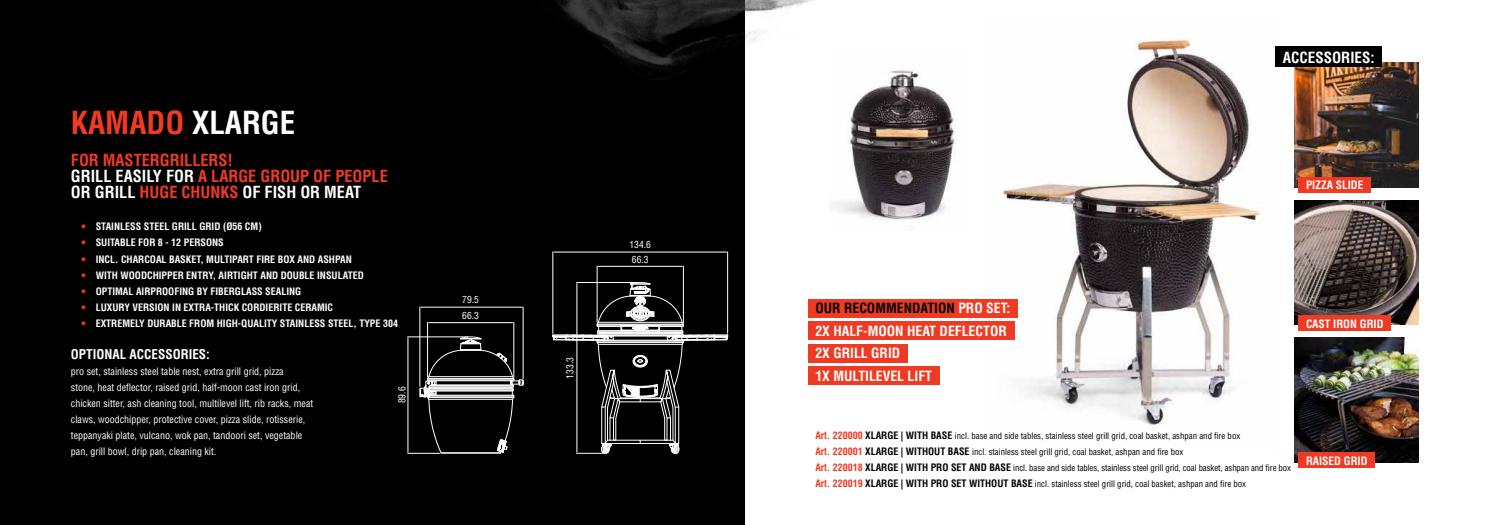
<style>
.page{position:relative;width:1489px;height:525px;background:#fff}
.page>*{position:absolute;margin:0;border:0;box-sizing:border-box;transform-origin:0 0}
.t1{font:700 condensed 31px "Helvetica LT Std";color:#ef3b23}
.t2{font:700 condensed 16.25px/16px "Helvetica LT Std";color:#ef3b23}
.t3{font:700 condensed 15px "Helvetica LT Std";color:#fff}
.t4{font:700 condensed 13.75px/22.5px "Helvetica LT Std";color:#fff}
.t5{font:700 condensed 13.12px "Helvetica LT Std";color:#fff}
.t6{font:700 condensed 11.25px "Helvetica LT Std";color:#fff}
.t7{font:condensed 10px/16px "Helvetica LT Std";color:#fff}
.t8{font:700 condensed 10px "Helvetica LT Std";color:#fff}
.t9{font:condensed 9.62px "Helvetica LT Pro";color:#fff}
.t10{font:condensed 8.75px/16px "Helvetica LT Std";color:#000}
.s1{color:#fff}
.s2{color:#ef3b23}
.s3{color:#000}
.s4{font-weight:700;font-size:10px;color:#ef3b23}
.s5{font-weight:700;font-size:10px}
</style>
<div class="page">
<div style="left:0;top:0;width:744px;height:524px;background:#000"></div>
<img style="left:557px;top:0;width:257px;height:232px">
<img style="left:984px;top:39px;width:298px;height:387px">
<img style="left:834px;top:70px;width:122px;height:150px">
<img style="left:1294px;top:63px;width:123px;height:124px">
<img style="left:1294px;top:200px;width:123px;height:124px">
<img style="left:1294px;top:337px;width:123px;height:125px">
<hr style="left:407px;top:336px;width:61px;height:1px;background:#fff">
<hr style="left:407px;top:453px;width:32px;height:1px;background:#fff">
<hr style="left:408px;top:338px;width:1px;height:114px;background:#fff">
<hr style="left:429px;top:322px;width:83px;height:1px;background:#fff">
<hr style="left:513px;top:322px;width:1px;height:55px;background:#fff">
<hr style="left:427px;top:322px;width:1px;height:55px;background:#fff">
<hr style="left:421px;top:307px;width:101px;height:1px;background:#fff">
<hr style="left:523px;top:307px;width:1px;height:71px;background:#fff">
<hr style="left:419px;top:307px;width:1px;height:79px;background:#fff">
<hr style="left:552px;top:252px;width:1px;height:81px;background:#fff">
<hr style="left:727px;top:252px;width:1px;height:81px;background:#fff">
<hr style="left:554px;top:252px;width:172px;height:1px;background:#fff">
<hr style="left:598px;top:266px;width:84px;height:1px;background:#fff">
<hr style="left:683px;top:266px;width:1px;height:56px;background:#fff">
<hr style="left:597px;top:266px;width:1px;height:56px;background:#fff">
<svg style="left:552px;top:282px;width:176px;height:172px"></svg>
<svg style="left:420px;top:336px;width:104px;height:117px"></svg>
<div style="left:808px;top:299px;width:209px;height:18px;background:#ef3b23"></div>
<div style="left:808px;top:321px;width:206px;height:19px;background:#ef3b23"></div>
<div style="left:808px;top:344px;width:99px;height:18px;background:#ef3b23"></div>
<div style="left:808px;top:366px;width:131px;height:19px;background:#ef3b23"></div>
<div style="left:1298px;top:177px;width:72px;height:16px;background:#ef3b23"></div>
<div style="left:1275px;top:47px;width:106px;height:20px;background:#000"></div>
<div style="left:1298px;top:315px;width:92px;height:16px;background:#ef3b23"></div>
<div style="left:1298px;top:452px;width:76px;height:16px;background:#ef3b23"></div>
<h1 class="t1" style="left:71px;top:103px;width:226px">KAMADO <span class="s1">XLARGE</span></h1>
<h2 class="t2" style="left:71px;top:152px;width:318px">FOR MASTERGRILLERS!<br><span class="s1">GRILL EASILY FOR</span> A LARGE GROUP OF PEOPLE<br><span class="s1">OR GRILL</span> HUGE CHUNKS <span class="s1">OF FISH OR MEAT</span></h2>
<p class="t8" style="left:81px;top:220px;width:182px"><span class="s2">•</span> STAINLESS STEEL GRILL GRID (Ø56 CM)</p>
<p class="t8" style="left:81px;top:236px;width:144px"><span class="s2">•</span> SUITABLE FOR 8 - 12 PERSONS</p>
<p class="t8" style="left:81px;top:252px;width:272px"><span class="s2">•</span> INCL. CHARCOAL BASKET, MULTIPART FIRE BOX AND ASHPAN</p>
<p class="t8" style="left:81px;top:268px;width:284px"><span class="s2">•</span> WITH WOODCHIPPER ENTRY, AIRTIGHT AND DOUBLE INSULATED</p>
<p class="t8" style="left:81px;top:284px;width:221px"><span class="s2">•</span> OPTIMAL AIRPROOFING BY FIBERGLASS SEALING</p>
<p class="t8" style="left:81px;top:300px;width:253px"><span class="s2">•</span> LUXURY VERSION IN EXTRA-THICK CORDIERITE CERAMIC</p>
<p class="t8" style="left:81px;top:316px;width:318px"><span class="s2">•</span> EXTREMELY DURABLE FROM HIGH-QUALITY STAINLESS STEEL, TYPE 304</p>
<h3 class="t5" style="left:71px;top:345px;width:140px">OPTIONAL ACCESSORIES:</h3>
<p class="t7" style="left:71px;top:363px;width:244px">pro set, stainless steel table nest, extra grill grid, pizza<br>stone, heat deflector, raised grid, half-moon cast iron grid, chicken sitter, ash cleaning tool, multilevel lift, rib racks, meat claws, woodchipper, protective cover, pizza slide, rotisserie, teppanyaki plate, vulcano, wok pan, tandoori set, vegetable pan, grill bowl, drip pan, cleaning kit.</p>
<p class="t9" style="left:396px;top:403px;width:18px;rotate:-90deg">89.6</p>
<p class="t9" style="left:462px;top:293px;width:18px">79.5</p>
<p class="t9" style="left:462px;top:309px;width:18px">66.3</p>
<p class="t9" style="left:564px;top:378px;width:23px;rotate:-90deg">133.3</p>
<p class="t9" style="left:629px;top:239px;width:23px">134.6</p>
<p class="t9" style="left:632px;top:253px;width:18px">66.3</p>
<h3 class="t3" style="left:1282px;top:48px;width:93px">ACCESSORIES:</h3>
<p class="t6" style="left:1305px;top:178px;width:59px">PIZZA SLIDE</p>
<h3 class="t4" style="left:815px;top:296px;width:196px"><span class="s3">OUR RECOMMENDATION</span> PRO SET:<br>2X HALF-MOON HEAT DEFLECTOR<br>2X GRILL GRID<br>1X MULTILEVEL LIFT</h3>
<p class="t6" style="left:1305px;top:316px;width:79px">CAST IRON GRID</p>
<p class="t10" style="left:815px;top:427px;width:477px"><span class="s4">Art. 220000</span> <span class="s5">XLARGE | WITH BASE</span> incl. base and side tables, stainless steel grill grid, coal basket, ashpan and fire box<br><span class="s4">Art. 220001</span> <span class="s5">XLARGE | WITHOUT BASE</span> incl. stainless steel grill grid, coal basket, ashpan and fire box<br><span class="s4">Art. 220018</span> <span class="s5">XLARGE | WITH PRO SET AND BASE</span> incl. base and side tables, stainless steel grill grid, coal basket, ashpan and fire box <span class="s4">Art. 220019</span> <span class="s5">XLARGE | WITH PRO SET WITHOUT BASE</span> incl. stainless steel grill grid, coal basket, ashpan and fire box</p>
<p class="t6" style="left:1305px;top:453px;width:63px">RAISED GRID</p>
</div>
